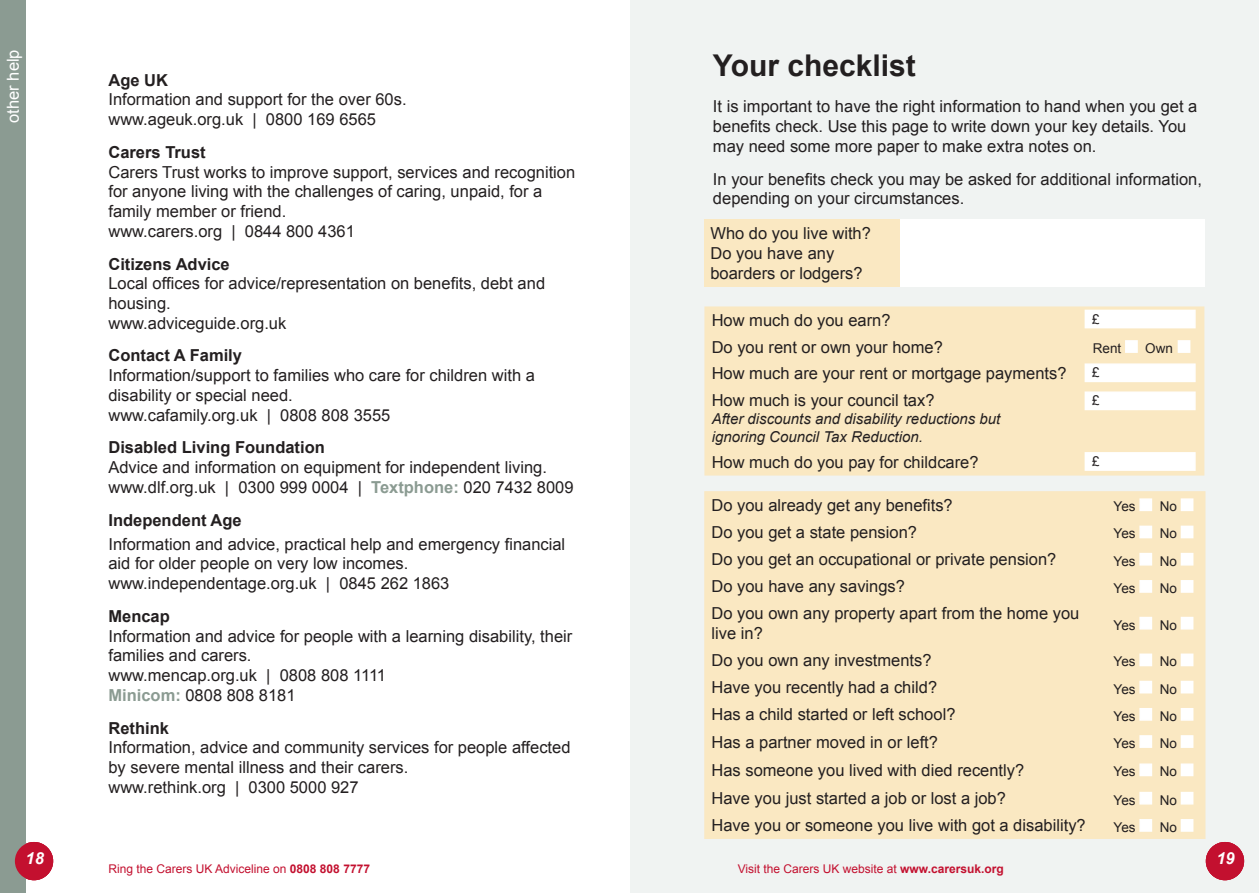
<style>
.page{position:relative;width:1259px;height:893px;background:#fff}
.page>*{position:absolute;margin:0;border:0;box-sizing:border-box;transform-origin:0 0}
.Subhead1{font:700 30px "Arial";color:#231f20}
.Body{font:16.5px/19.8px "Arial";color:#231f20}
.Body-2{font:700 16.5px "Arial";color:#231f20}
.t1{font:16.5px "Arial";color:#fff}
.t2{font:italic 700 16.5px "Arial";color:#fff}
.Body-3{font:italic 15px/18px "Arial";color:#231f20}
.Body-4{font:13.5px "Arial";color:#231f20}
.Body-5{font:12px "Arial";color:#c3102f}
.s1{font-weight:700}
.s2{font-weight:700;color:#8b9b92}
</style>
<div class="page">
<div style="left:0;top:0;width:26px;height:893px;background:#8b9b92"></div>
<div style="left:15px;top:842px;width:38px;height:38px;background:#c3102f;border-radius:50%"></div>
<div style="left:630px;top:0;width:629px;height:893px;background:#f0f3f2"></div>
<div style="left:1205px;top:842px;width:39px;height:38px;background:#c3102f;border-radius:50%"></div>
<div style="left:704px;top:491px;width:501px;height:348px;background:#fae8c2"></div>
<div style="left:1139px;top:498px;width:13px;height:13px;background:#fff;border:2px solid #fff"></div>
<div style="left:1180px;top:498px;width:13px;height:13px;background:#fff;border:2px solid #fff"></div>
<div style="left:1139px;top:526px;width:13px;height:12px;background:#fff;border:2px solid #fff"></div>
<div style="left:1180px;top:526px;width:13px;height:12px;background:#fff;border:2px solid #fff"></div>
<div style="left:1139px;top:553px;width:13px;height:13px;background:#fff;border:2px solid #fff"></div>
<div style="left:1180px;top:553px;width:13px;height:13px;background:#fff;border:2px solid #fff"></div>
<div style="left:1139px;top:580px;width:13px;height:13px;background:#fff;border:2px solid #fff"></div>
<div style="left:1180px;top:580px;width:13px;height:13px;background:#fff;border:2px solid #fff"></div>
<div style="left:1139px;top:617px;width:13px;height:12px;background:#fff;border:2px solid #fff"></div>
<div style="left:1180px;top:617px;width:13px;height:12px;background:#fff;border:2px solid #fff"></div>
<div style="left:1139px;top:653px;width:13px;height:13px;background:#fff;border:2px solid #fff"></div>
<div style="left:1180px;top:653px;width:13px;height:13px;background:#fff;border:2px solid #fff"></div>
<div style="left:1139px;top:681px;width:13px;height:12px;background:#fff;border:2px solid #fff"></div>
<div style="left:1180px;top:681px;width:13px;height:12px;background:#fff;border:2px solid #fff"></div>
<div style="left:1139px;top:708px;width:13px;height:13px;background:#fff;border:2px solid #fff"></div>
<div style="left:1180px;top:708px;width:13px;height:13px;background:#fff;border:2px solid #fff"></div>
<div style="left:1139px;top:735px;width:13px;height:13px;background:#fff;border:2px solid #fff"></div>
<div style="left:1180px;top:735px;width:13px;height:13px;background:#fff;border:2px solid #fff"></div>
<div style="left:1139px;top:763px;width:13px;height:13px;background:#fff;border:2px solid #fff"></div>
<div style="left:1180px;top:763px;width:13px;height:13px;background:#fff;border:2px solid #fff"></div>
<div style="left:1139px;top:792px;width:13px;height:12px;background:#fff;border:2px solid #fff"></div>
<div style="left:1180px;top:792px;width:13px;height:12px;background:#fff;border:2px solid #fff"></div>
<div style="left:1139px;top:819px;width:13px;height:13px;background:#fff;border:2px solid #fff"></div>
<div style="left:1180px;top:819px;width:13px;height:13px;background:#fff;border:2px solid #fff"></div>
<div style="left:704px;top:306px;width:500px;height:170px;background:#fae8c2"></div>
<div style="left:1125px;top:340px;width:12px;height:13px;background:#fff"></div>
<div style="left:1177px;top:340px;width:13px;height:13px;background:#fff;border:2px solid #fff"></div>
<div style="left:704px;top:219px;width:196px;height:68px;background:#fae8c2"></div>
<div style="left:900px;top:219px;width:304px;height:68px;background:#fff"></div>
<div style="left:1084px;top:363px;width:111px;height:19px;background:#fff;border:2px solid #fff"></div>
<div style="left:1084px;top:310px;width:111px;height:18px;background:#fff"></div>
<div style="left:1084px;top:391px;width:111px;height:19px;background:#fff;border:2px solid #fff"></div>
<div style="left:1084px;top:452px;width:111px;height:19px;background:#fff"></div>
<p class="t1" style="left:2px;top:123px;width:75px;rotate:-90deg">other help</p>
<p class="t2" style="left:26px;top:847px;width:20px">18</p>
<p class="Body" style="left:108px;top:70px;width:300px"><span class="s1">Age UK<br></span>Information and support for the over 60s.</p>
<p class="Body" style="left:108px;top:110px;width:269px">www.ageuk.org.uk | 0800 169 6565</p>
<p class="Body" style="left:108px;top:142px;width:468px"><span class="s1">Carers Trust<br></span>Carers Trust works to improve support, services and recognition for anyone living with the challenges of caring, unpaid, for a family member or friend.<br>www.carers.org | 0844 800 4361</p>
<p class="Body" style="left:108px;top:254px;width:438px"><span class="s1">Citizens Advice<br></span>Local offices for advice/representation on benefits, debt and housing.<br>www.adviceguide.org.uk</p>
<p class="Body" style="left:108px;top:346px;width:428px"><span class="s1">Contact A Family<br></span>Information/support to families who care for children with a disability or special need.<br>www.cafamily.org.uk | 0808 808 3555</p>
<p class="Body" style="left:108px;top:438px;width:467px"><span class="s1">Disabled Living Foundation<br></span>Advice and information on equipment for independent living. www.dlf.org.uk | 0300 999 0004 | <span class="s2">Textphone:</span> 020 7432 8009</p>
<p class="Body-2" style="left:108px;top:509px;width:135px">Independent Age</p>
<p class="Body" style="left:108px;top:534px;width:458px">Information and advice, practical help and emergency financial aid for older people on very low incomes. www.independentage.org.uk | 0845 262 1863</p>
<p class="Body" style="left:108px;top:606px;width:465px"><span class="s1">Mencap<br></span>Information and advice for people with a learning disability, their families and carers.<br>www.mencap.org.uk | 0808 808 1111<br><span class="s2">Minicom:</span> 0808 808 8181</p>
<p class="Body" style="left:108px;top:718px;width:463px"><span class="s1">Rethink<br></span>Information, advice and community services for people affected by severe mental illness and their carers.<br>www.rethink.org | 0300 5000 927</p>
<p class="Subhead1" style="left:713px;top:45px;width:204px">Your checklist</p>
<p class="Body" style="left:713px;top:97px;width:486px">It is important to have the right information to hand when you get a benefits check. Use this page to write down your key details. You may need some more paper to make extra notes on.</p>
<p class="Body" style="left:713px;top:169px;width:490px">In your benefits check you may be asked for additional information, depending on your circumstances.</p>
<p class="Body" style="left:710px;top:224px;width:162px">Who do you live with?<br>Do you have any boarders or lodgers?</p>
<p class="Body" style="left:711px;top:310px;width:180px">How much do you earn?</p>
<p class="Body" style="left:711px;top:337px;width:233px">Do you rent or own your home?</p>
<p class="Body-4" style="left:1092px;top:339px;width:30px">Rent</p>
<p class="Body-4" style="left:1145px;top:339px;width:29px">Own</p>
<p class="Body" style="left:711px;top:364px;width:356px">How much are your rent or mortgage payments?</p>
<p class="Body" style="left:711px;top:390px;width:224px">How much is your council tax?</p>
<p class="Body-3" style="left:711px;top:410px;width:290px">After discounts and disability reductions but ignoring Council Tax Reduction.</p>
<p class="Body" style="left:711px;top:453px;width:268px">How much do you pay for childcare?</p>
<p class="Body-4" style="left:1092px;top:310px;width:9px">£</p>
<p class="Body-4" style="left:1092px;top:364px;width:9px">£</p>
<p class="Body-4" style="left:1092px;top:392px;width:9px">£</p>
<p class="Body-4" style="left:1092px;top:452px;width:9px">£</p>
<p class="Body" style="left:711px;top:495px;width:243px">Do you already get any benefits?</p>
<p class="Body-4" style="left:1113px;top:498px;width:24px">Yes</p>
<p class="Body-4" style="left:1159px;top:498px;width:19px">No</p>
<p class="Body" style="left:711px;top:522px;width:207px">Do you get a state pension?</p>
<p class="Body-4" style="left:1113px;top:525px;width:24px">Yes</p>
<p class="Body-4" style="left:1159px;top:525px;width:19px">No</p>
<p class="Body" style="left:711px;top:550px;width:346px">Do you get an occupational or private pension?</p>
<p class="Body-4" style="left:1113px;top:552px;width:24px">Yes</p>
<p class="Body-4" style="left:1159px;top:552px;width:19px">No</p>
<p class="Body" style="left:711px;top:577px;width:195px">Do you have any savings?</p>
<p class="Body-4" style="left:1113px;top:579px;width:24px">Yes</p>
<p class="Body-4" style="left:1159px;top:579px;width:19px">No</p>
<p class="Body" style="left:711px;top:604px;width:369px">Do you own any property apart from the home you live in?</p>
<p class="Body-4" style="left:1113px;top:616px;width:24px">Yes</p>
<p class="Body-4" style="left:1159px;top:616px;width:19px">No</p>
<p class="Body" style="left:711px;top:650px;width:222px">Do you own any investments?</p>
<p class="Body-4" style="left:1113px;top:653px;width:24px">Yes</p>
<p class="Body-4" style="left:1159px;top:653px;width:19px">No</p>
<p class="Body" style="left:711px;top:678px;width:227px">Have you recently had a child?</p>
<p class="Body-4" style="left:1113px;top:680px;width:24px">Yes</p>
<p class="Body-4" style="left:1159px;top:680px;width:19px">No</p>
<p class="Body" style="left:711px;top:705px;width:245px">Has a child started or left school?</p>
<p class="Body-4" style="left:1113px;top:707px;width:24px">Yes</p>
<p class="Body-4" style="left:1159px;top:707px;width:19px">No</p>
<p class="Body" style="left:711px;top:732px;width:228px">Has a partner moved in or left?</p>
<p class="Body-4" style="left:1113px;top:734px;width:24px">Yes</p>
<p class="Body-4" style="left:1159px;top:734px;width:19px">No</p>
<p class="Body" style="left:711px;top:760px;width:314px">Has someone you lived with died recently?</p>
<p class="Body-4" style="left:1113px;top:763px;width:24px">Yes</p>
<p class="Body-4" style="left:1159px;top:763px;width:19px">No</p>
<p class="Body" style="left:711px;top:789px;width:296px">Have you just started a job or lost a job?</p>
<p class="Body-4" style="left:1113px;top:791px;width:24px">Yes</p>
<p class="Body-4" style="left:1159px;top:791px;width:19px">No</p>
<p class="Body" style="left:711px;top:816px;width:376px">Have you or someone you live with got a disability?</p>
<p class="Body-4" style="left:1113px;top:818px;width:24px">Yes</p>
<p class="Body-4" style="left:1159px;top:818px;width:19px">No</p>
<p class="Body-5" style="left:108px;top:860px;width:263px">Ring the Carers UK Adviceline on <span class="s1">0808 808 7777</span></p>
<p class="Body-5" style="left:738px;top:860px;width:268px">Visit the Carers UK website at <span class="s1">www.carersuk.org</span></p>
<p class="t2" style="left:1216px;top:847px;width:20px">19</p>
</div>
